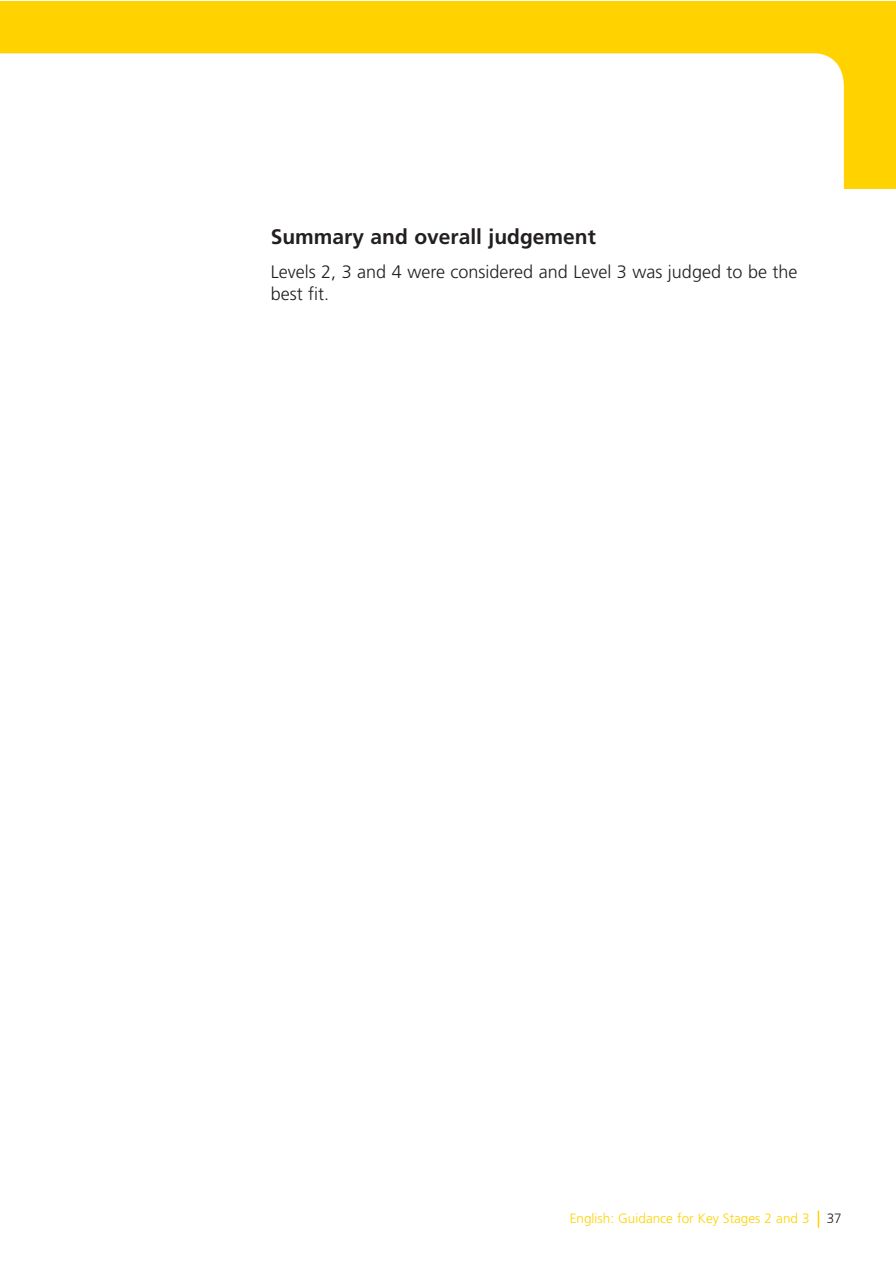
<style>
.page{position:relative;width:896px;height:1264px;background:#fff}
.page>*{position:absolute;margin:0;border:0;box-sizing:border-box;transform-origin:0 0}
.t1{font:700 21px "Frutiger";color:#231f20}
.t2{font:300 18px/21.6px "Frutiger";color:#231f20}
.t3{font:300 13.5px "Frutiger";color:#ffd200}
.t4{font:300 13.5px "Frutiger";color:#231f20}
</style>
<div class="page">
<img style="left:0;top:1px;width:895px;height:188px">
<svg style="left:817px;top:1210px;width:2px;height:17px"></svg>
<p class="t1" style="left:271px;top:228px;width:327px">Summary and overall judgement</p>
<p class="t2" style="left:271px;top:262px;width:528px">Levels 2, 3 and 4 were considered and Level 3 was judged to be the best fit.</p>
<p class="t3" style="left:569px;top:1212px;width:241px">English: Guidance for Key Stages 2 and 3</p>
<p class="t4" style="left:826px;top:1212px;width:17px">37</p>
</div>
